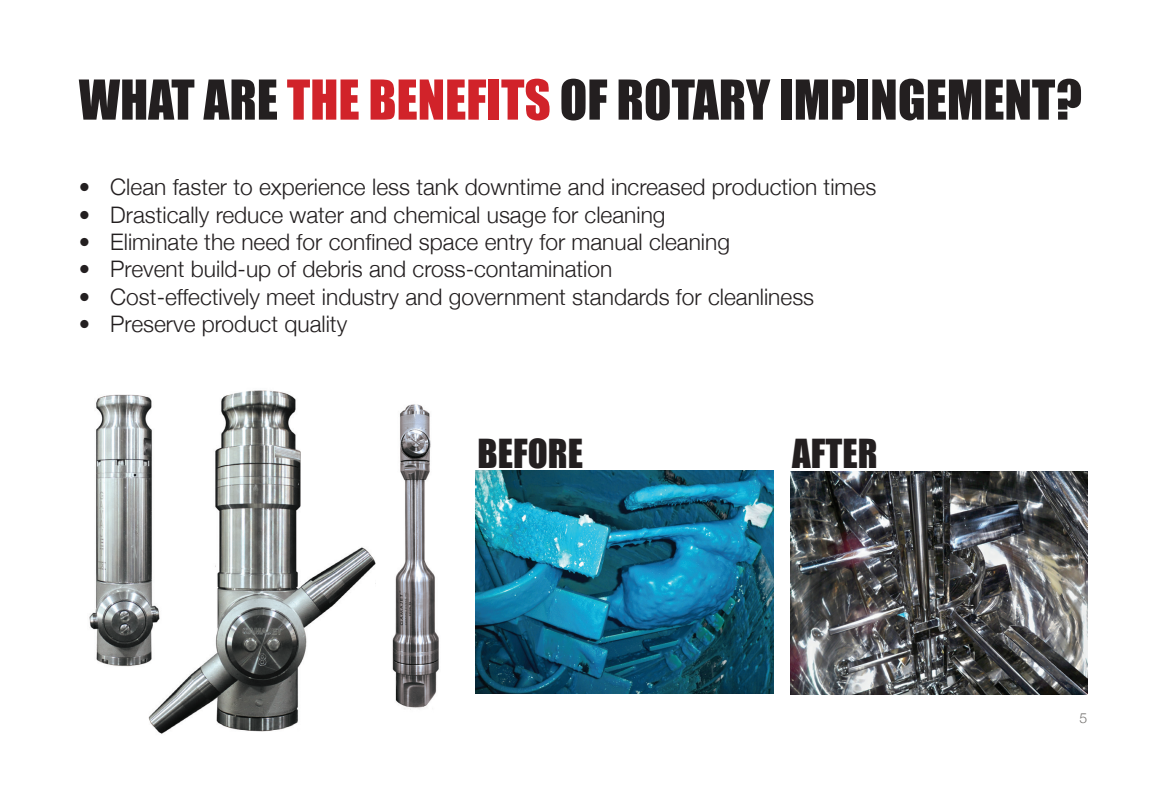
<style>
.page{position:relative;width:1166px;height:788px;background:#fff}
.page>*{position:absolute;margin:0;border:0;box-sizing:border-box;transform-origin:0 0}
.t1{font:50.75px "Impact";color:#231f20}
.t2{font:36.75px "Impact";color:#231f20}
.t3{font:300 22.75px "Helvetica Neue";color:#231f20}
.t4{font:300 14px "Helvetica Neue";color:#767472}
.s1{color:#d1232a}
</style>
<div class="page">
<img style="left:148px;top:390px;width:228px;height:344px">
<img style="left:392px;top:404px;width:47px;height:306px">
<img style="left:790px;top:471px;width:297px;height:223px">
<img style="left:476px;top:470px;width:297px;height:223px">
<img style="left:89px;top:390px;width:80px;height:293px">
<h1 class="t1" style="left:79px;top:60px;width:1004px">WHAT ARE <span class="s1">THE BENEFITS</span> OF ROTARY IMPINGEMENT?</h1>
<p class="t3" style="left:79px;top:173px;width:799px">• Clean faster to experience less tank downtime and increased production times</p>
<p class="t3" style="left:79px;top:201px;width:588px">• Drastically reduce water and chemical usage for cleaning</p>
<p class="t3" style="left:79px;top:228px;width:652px">• Eliminate the need for confined space entry for manual cleaning</p>
<p class="t3" style="left:79px;top:255px;width:535px">• Prevent build-up of debris and cross-contamination</p>
<p class="t3" style="left:79px;top:282px;width:737px">• Cost-effectively meet industry and government standards for cleanliness</p>
<p class="t3" style="left:79px;top:310px;width:270px">• Preserve product quality</p>
<h2 class="t2" style="left:477px;top:425px;width:107px">BEFORE</h2>
<h2 class="t2" style="left:792px;top:425px;width:87px">AFTER</h2>
<p class="t4" style="left:1079px;top:709px;width:9px">5</p>
</div>
